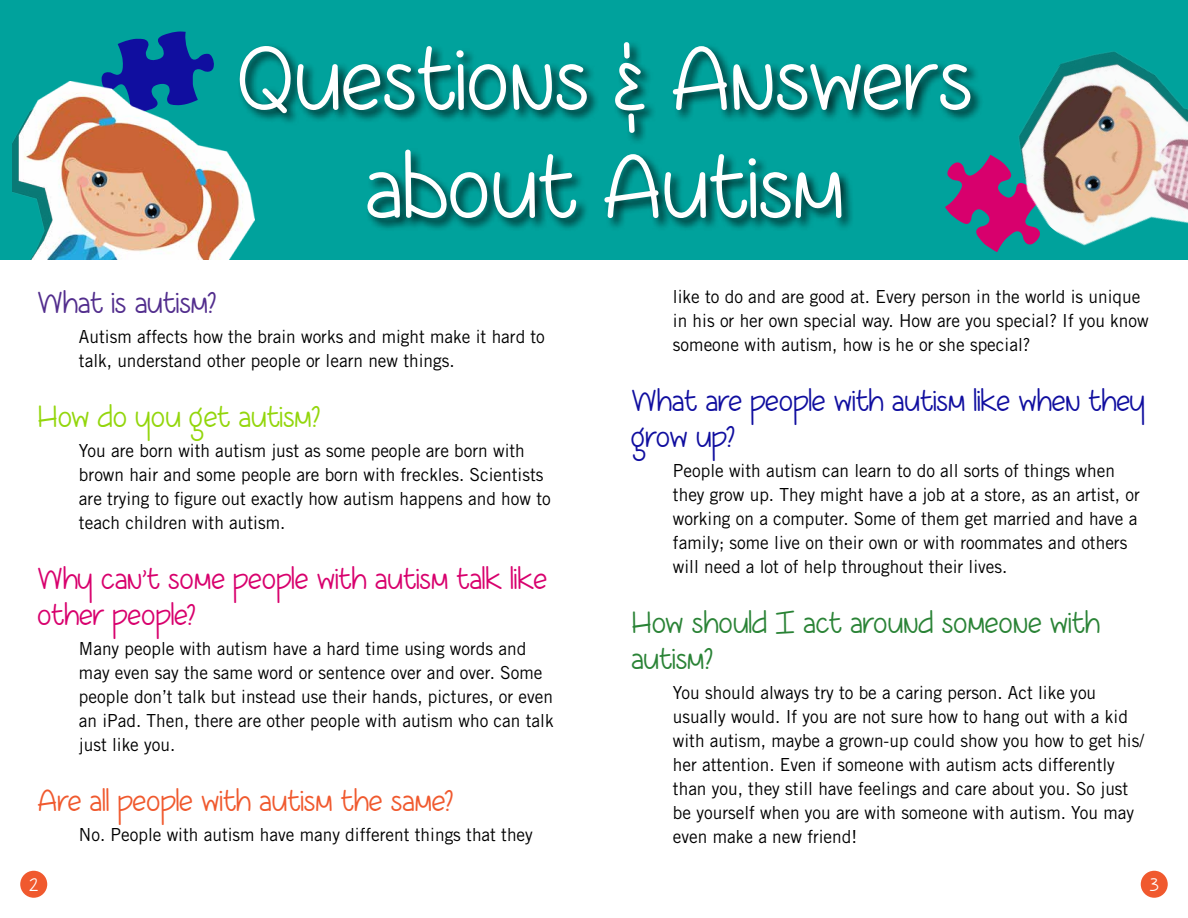
<style>
.page{position:relative;width:1188px;height:918px;background:#fff}
.page>*{position:absolute;margin:0;border:0;box-sizing:border-box;transform-origin:0 0}
.t1{font:90px/108px "Coffee At Midnight Demo";color:#fff;text-align:center}
.t2{font:30px/36px "Coffee At Midnight Demo";color:#d8006d}
.t3{font:30px/36px "Coffee At Midnight Demo";color:#100e9f}
.t4{font:30px/36px "Coffee At Midnight Demo";color:#2a8336}
.t5{font:30px "Coffee At Midnight Demo";color:#f0592e}
.t6{font:30px "Coffee At Midnight Demo";color:#93d60c}
.t7{font:30px "Coffee At Midnight Demo";color:#522d8d}
.t8{font:18px/24px "Trade Gothic LT Std";color:#000;scale:.96 1}
.t9{font:18px "Coffee At Midnight Demo";color:#fff}
</style>
<div class="page">
<div style="left:0;top:0;width:1188px;height:260px;background:#00a29c"></div>
<svg style="left:102px;top:31px;width:112px;height:50px"></svg>
<div style="left:20px;top:871px;width:27px;height:27px;background:#f0592e;border-radius:50%"></div>
<div style="left:1141px;top:871px;width:27px;height:27px;background:#f0592e;border-radius:50%"></div>
<div style="left:237px;top:40px;width:747px;height:192px;background:#000;opacity:.75"></div>
<img style="left:12px;top:81px;width:243px;height:179px">
<img style="left:976px;top:40px;width:212px;height:212px">
<h1 class="t1" style="left:236px;top:33px;width:738px">Questions &amp; Answers about Autism</h1>
<h2 class="t7" style="left:37px;top:283px;width:181px">What is autism?</h2>
<p class="t8" style="left:79px;top:324px;width:487px">Autism affects how the brain works and might make it hard to talk, understand other people or learn new things.</p>
<h2 class="t6" style="left:37px;top:397px;width:285px">How do you get autism?</h2>
<p class="t8" style="left:79px;top:438px;width:493px">You are born with autism just as some people are born with brown hair and some people are born with freckles. Scientists are trying to figure out exactly how autism happens and how to teach children with autism.</p>
<h2 class="t2" style="left:37px;top:563px;width:511px">Why can’t some people with autism talk like other people?</h2>
<p class="t8" style="left:79px;top:636px;width:496px">Many people with autism have a hard time using words and may even say the same word or sentence over and over. Some people don’t talk but instead use their hands, pictures, or even an iPad. Then, there are other people with autism who can talk just like you.</p>
<h2 class="t5" style="left:37px;top:781px;width:418px">Are all people with autism the same?</h2>
<p class="t8" style="left:79px;top:822px;width:474px">No. People with autism have many different things that they</p>
<p class="t8" style="left:673px;top:285px;width:497px">like to do and are good at. Every person in the world is unique in his or her own special way. How are you special? If you know someone with autism, how is he or she special?</p>
<h2 class="t3" style="left:631px;top:385px;width:515px">What are people with autism like when they grow up?</h2>
<p class="t8" style="left:673px;top:459px;width:488px">People with autism can learn to do all sorts of things when they grow up. They might have a job at a store, as an artist, or working on a computer. Some of them get married and have a family; some live on their own or with roommates and others will need a lot of help throughout their lives.</p>
<h2 class="t4" style="left:631px;top:607px;width:470px">How should I act around someone with autism?</h2>
<p class="t8" style="left:673px;top:681px;width:492px">You should always try to be a caring person. Act like you usually would. If you are not sure how to hang out with a kid with autism, maybe a grown-up could show you how to get his/ her attention. Even if someone with autism acts differently than you, they still have feelings and care about you. So just be yourself when you are with someone with autism. You may even make a new friend!</p>
<p class="t9" style="left:29px;top:873px;width:11px">2</p>
<p class="t9" style="left:1150px;top:873px;width:11px">3</p>
</div>
